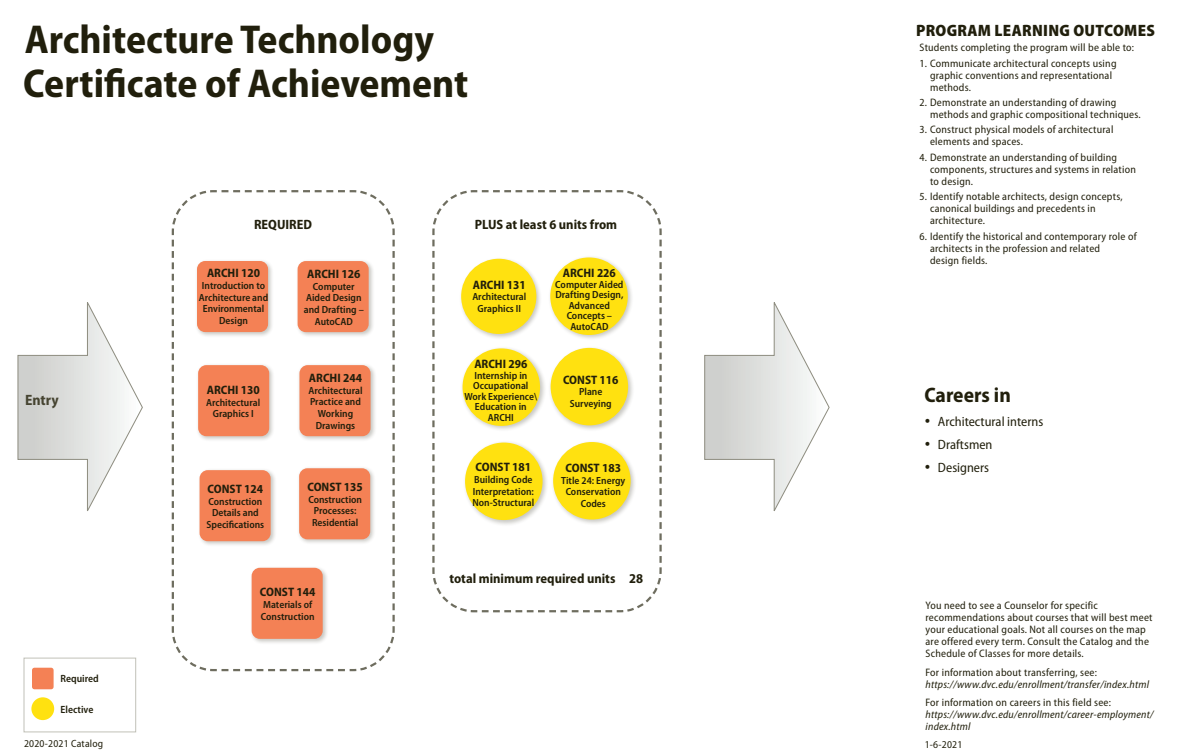
<style>
.page{position:relative;width:1188px;height:756px;background:#fff}
.page>*{position:absolute;margin:0;border:0;box-sizing:border-box;transform-origin:0 0}
.h1_title{font:700 semi-condensed 40.5px/43.5px "Myriad Pro";color:#211f0c}
.t1{font:700 semi-condensed 21px "Myriad Pro";color:#211f0c}
.Intended_Learning_Ou{font:900 semi-condensed 16.5px "Myriad Pro";letter-spacing:.02em;color:#211f0c}
.t2{font:700 semi-condensed 15px "Myriad Pro";color:#464431}
.TAKE_at_least_etc{font:700 semi-condensed 13.5px "Myriad Pro";color:#211f0c}
.t3{font:semi-condensed 13.5px "Myriad Pro";color:#211f0c}
.Area_text{font:700 semi-condensed 13.5px "Myriad Pro";color:#211f0c}
.First_Level{font:700 semi-condensed 12.23px "Myriad Pro";color:#211f0c}
.Outcomes_listings{font:semi-condensed 10.88px/12px "Myriad Pro";letter-spacing:.02em;color:#211f0c}
.Outcomes_listings-2{font:italic semi-condensed 10.88px/12px "Myriad Pro";letter-spacing:.02em;color:#211f0c}
.Outcomes_listings-3{font:semi-condensed 10.5px "Myriad Pro";letter-spacing:.02em;color:#211f0c}
.Area_text-2{font:600 semi-condensed 10.5px "Myriad Pro";color:#211f0c}
.Second_Level{font:600 semi-condensed 10.35px/11.7px "Myriad Pro";color:#211f0c;text-align:center}
.s1{font-style:normal}
</style>
<div class="page">
<svg style="left:17px;top:302px;width:126px;height:209px"></svg>
<svg style="left:704px;top:302px;width:126px;height:209px"></svg>
<svg style="left:171px;top:190px;width:224px;height:482px"></svg>
<svg style="left:432px;top:190px;width:230px;height:423px"></svg>
<div style="left:24px;top:658px;width:112px;height:74px;background:#fff;border:1px solid #c1c1b8"></div>
<div style="left:32px;top:668px;width:22px;height:21px;background:#f48155;border-radius:2px"></div>
<div style="left:31px;top:697px;width:23px;height:23px;background:#ffe110;border-radius:50%"></div>
<div style="left:459px;top:257px;width:83px;height:83px;background:#211f0c;opacity:.25"></div>
<div style="left:461px;top:259px;width:75px;height:75px;background:#ffe110;border-radius:50%"></div>
<div style="left:195px;top:259px;width:79px;height:79px;background:#211f0c;opacity:.25"></div>
<div style="left:197px;top:261px;width:71px;height:71px;background:#f48155;border-radius:8px"></div>
<div style="left:197px;top:468px;width:80px;height:79px;background:#211f0c;opacity:.25"></div>
<div style="left:200px;top:470px;width:71px;height:71px;background:#f48155;border-radius:8px"></div>
<div style="left:196px;top:363px;width:79px;height:79px;background:#211f0c;opacity:.25"></div>
<div style="left:198px;top:365px;width:71px;height:71px;background:#f48155;border-radius:8px"></div>
<div style="left:297px;top:363px;width:79px;height:79px;background:#211f0c;opacity:.25"></div>
<div style="left:299px;top:365px;width:72px;height:71px;background:#f48155;border-radius:8px"></div>
<div style="left:295px;top:259px;width:80px;height:79px;background:#211f0c;opacity:.25"></div>
<div style="left:298px;top:261px;width:71px;height:71px;background:#f48155;border-radius:8px"></div>
<div style="left:297px;top:466px;width:79px;height:79px;background:#211f0c;opacity:.25"></div>
<div style="left:299px;top:468px;width:71px;height:71px;background:#f48155;border-radius:8px"></div>
<div style="left:249px;top:566px;width:80px;height:79px;background:#211f0c;opacity:.25"></div>
<div style="left:252px;top:568px;width:71px;height:71px;background:#f48155;border-radius:8px"></div>
<div style="left:548px;top:255px;width:86px;height:86px;background:#211f0c;opacity:.25"></div>
<div style="left:550px;top:257px;width:78px;height:78px;background:#ffe110;border-radius:50%"></div>
<div style="left:460px;top:346px;width:86px;height:86px;background:#211f0c;opacity:.25"></div>
<div style="left:463px;top:348px;width:77px;height:78px;background:#ffe110;border-radius:50%"></div>
<div style="left:548px;top:346px;width:87px;height:86px;background:#211f0c;opacity:.25"></div>
<div style="left:551px;top:348px;width:77px;height:77px;background:#ffe110;border-radius:50%"></div>
<div style="left:463px;top:440px;width:86px;height:86px;background:#211f0c;opacity:.25"></div>
<div style="left:465px;top:443px;width:78px;height:77px;background:#ffe110;border-radius:50%"></div>
<div style="left:551px;top:440px;width:86px;height:86px;background:#211f0c;opacity:.25"></div>
<div style="left:553px;top:442px;width:78px;height:78px;background:#ffe110;border-radius:50%"></div>
<p class="h1_title" style="left:23px;top:17px;width:447px">Architecture Technology<br>Certificate of Achievement</p>
<p class="Area_text" style="left:254px;top:216px;width:59px">REQUIRED</p>
<p class="TAKE_at_least_etc" style="left:475px;top:216px;width:144px">PLUS at least 6 units from</p>
<p class="t2" style="left:25px;top:391px;width:35px">Entry</p>
<p class="Area_text-2" style="left:61px;top:671px;width:40px">Required</p>
<p class="Area_text-2" style="left:61px;top:703px;width:34px">Elective</p>
<p class="First_Level" style="left:207px;top:265px;width:55px">ARCHI 120</p>
<p class="Second_Level" style="left:199px;top:280px;width:71px">Introduction to<br>Architecture and<br>Environmental<br>Design</p>
<p class="First_Level" style="left:207px;top:382px;width:55px">ARCHI 130</p>
<p class="Second_Level" style="left:206px;top:396px;width:55px">Architectural<br>Graphics I</p>
<p class="First_Level" style="left:208px;top:481px;width:57px">CONST 124</p>
<p class="Second_Level" style="left:207px;top:495px;width:59px">Construction<br>Details and<br>Specifications</p>
<p class="First_Level" style="left:307px;top:266px;width:55px">ARCHI 126</p>
<p class="Second_Level" style="left:304px;top:280px;width:62px">Computer<br>Aided Design and Drafting –<br>AutoCAD</p>
<p class="First_Level" style="left:309px;top:370px;width:55px">ARCHI 244</p>
<p class="Second_Level" style="left:309px;top:384px;width:55px">Architectural<br>Practice and<br>Working<br>Drawings</p>
<p class="First_Level" style="left:307px;top:479px;width:57px">CONST 135</p>
<p class="Second_Level" style="left:308px;top:493px;width:55px">Construction<br>Processes:<br>Residential</p>
<p class="First_Level" style="left:260px;top:584px;width:57px">CONST 144</p>
<p class="Second_Level" style="left:261px;top:598px;width:55px;text-align:left">Materials of<br>Construction</p>
<p class="First_Level" style="left:473px;top:277px;width:55px">ARCHI 131</p>
<p class="Second_Level" style="left:472px;top:291px;width:55px">Architectural<br>Graphics II</p>
<p class="First_Level" style="left:563px;top:265px;width:55px">ARCHI 226</p>
<p class="Second_Level" style="left:555px;top:279px;width:70px;line-height:10.5px">Computer Aided<br>Drafting Design,<br>Advanced<br>Concepts –<br>AutoCAD</p>
<p class="First_Level" style="left:474px;top:356px;width:55px">ARCHI 296</p>
<p class="Second_Level" style="left:465px;top:370px;width:74px;line-height:10.5px">Internship in<br>Occupational<br>Work Experience\<br>Education in<br>ARCHI</p>
<p class="First_Level" style="left:563px;top:372px;width:57px">CONST 116</p>
<p class="Second_Level" style="left:570px;top:386px;width:44px">Plane<br>Surveying</p>
<p class="First_Level" style="left:476px;top:459px;width:57px">CONST 181</p>
<p class="Second_Level" style="left:473px;top:473px;width:63px;text-align:left">Building Code<br>Interpretation:<br>Non-Structural</p>
<p class="First_Level" style="left:566px;top:460px;width:57px">CONST 183</p>
<p class="Second_Level" style="left:561px;top:474px;width:65px">Title 24: Energy<br>Conservation<br>Codes</p>
<p class="TAKE_at_least_etc" style="left:449px;top:569px;width:195px">total minimum required units 28</p>
<p class="Intended_Learning_Ou" style="left:916px;top:20px;width:241px">PROGRAM LEARNING OUTCOMES</p>
<p class="Outcomes_listings" style="left:920px;top:42px;width:216px">Students completing the program will be able to:</p>
<p class="Outcomes_listings" style="left:930px;top:57px;width:188px;text-indent:-10px">1. Communicate architectural concepts using graphic conventions and representational methods.</p>
<p class="Outcomes_listings" style="left:930px;top:96px;width:212px;text-indent:-10px">2. Demonstrate an understanding of drawing methods and graphic compositional techniques.</p>
<p class="Outcomes_listings" style="left:930px;top:124px;width:185px;text-indent:-10px">3. Construct physical models of architectural elements and spaces.</p>
<p class="Outcomes_listings" style="left:930px;top:151px;width:207px;text-indent:-10px">4. Demonstrate an understanding of building components, structures and systems in relation to design.</p>
<p class="Outcomes_listings" style="left:930px;top:190px;width:194px;text-indent:-10px">5. Identify notable architects, design concepts, canonical buildings and precedents in architecture.</p>
<p class="Outcomes_listings" style="left:930px;top:230px;width:208px;text-indent:-10px">6. Identify the historical and contemporary role of architects in the profession and related<br>design fields.</p>
<p class="t1" style="left:924px;top:382px;width:88px">Careers in</p>
<p class="t3" style="left:924px;top:413px;width:120px">• Architectural interns</p>
<p class="t3" style="left:924px;top:436px;width:70px">• Draftsmen</p>
<p class="t3" style="left:924px;top:459px;width:66px">• Designers</p>
<p class="Outcomes_listings" style="left:926px;top:599px;width:229px">You need to see a Counselor for specific recommendations about courses that will best meet your educational goals. Not all courses on the map are offered every term. Consult the Catalog and the Schedule of Classes for more details.</p>
<p class="Outcomes_listings-2" style="left:926px;top:666px;width:225px"><span class="s1">For information about transferring, see: </span>https://www.dvc.edu/enrollment/transfer/index.html</p>
<p class="Outcomes_listings-2" style="left:926px;top:697px;width:230px"><span class="s1">For information on careers in this field see: </span>https://www.dvc.edu/enrollment/career-employment/ index.html</p>
<p class="Outcomes_listings-3" style="left:24px;top:737px;width:81px">2020-2021 Catalog</p>
<p class="Outcomes_listings-3" style="left:925px;top:738px;width:39px">1-6-2021</p>
</div>
